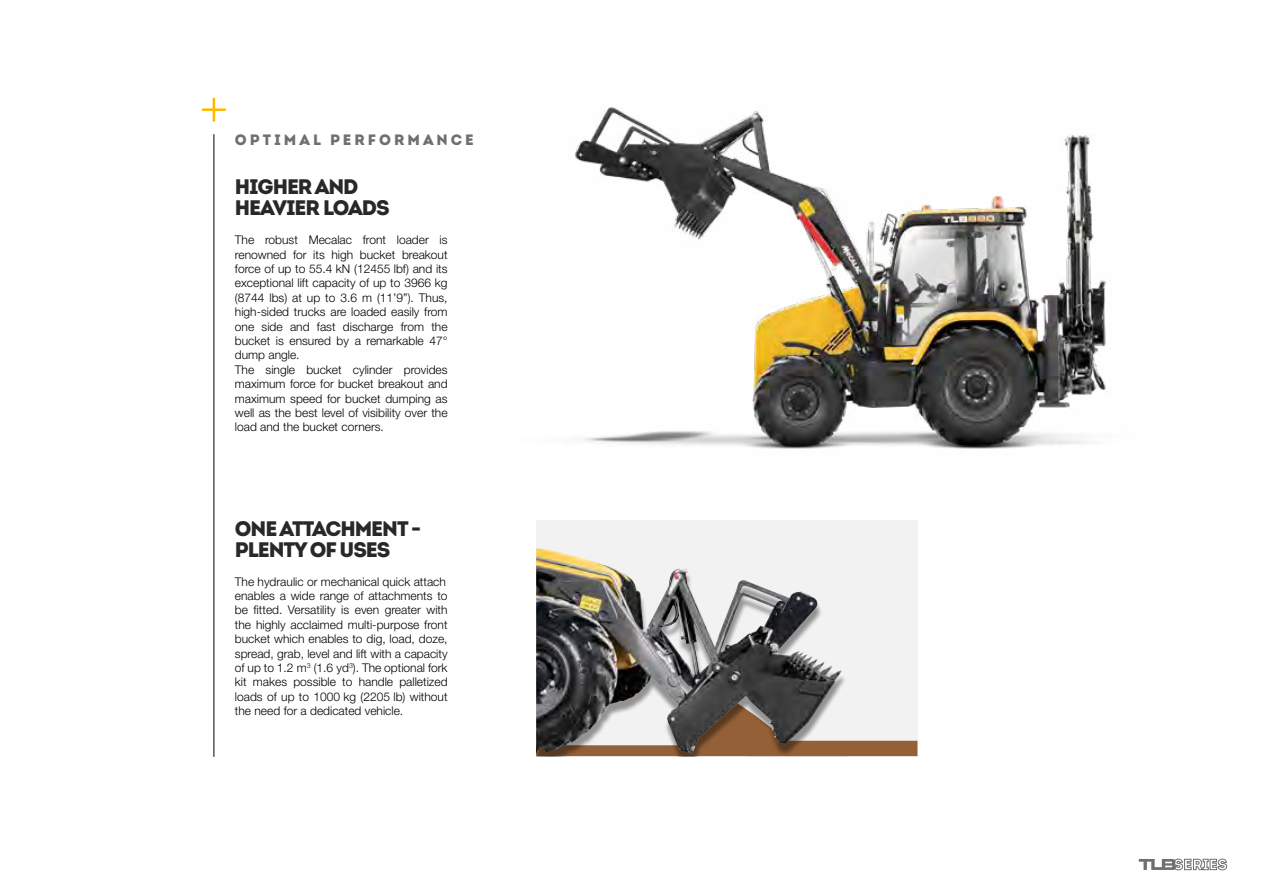
<style>
.page{position:relative;width:1263px;height:893px;background:#fff}
.page>*{position:absolute;margin:0;border:0;box-sizing:border-box;transform-origin:0 0}
.t1{font:900 21px/21px "Intro";letter-spacing:-.05em;color:#282827}
.t2{font:900 15px "Intro";letter-spacing:.2em;color:#706f6f}
.t3{font:300 12px/14.4px "Helvetica Neue LT Pro";color:#000}
</style>
<div class="page">
<svg style="left:202px;top:98px;width:24px;height:24px"></svg>
<hr style="left:214px;top:134px;width:1px;height:623px;background:#000">
<img style="left:575px;top:107px;width:536px;height:342px">
<div style="left:536px;top:520px;width:382px;height:236px;background:#f2f2f2"></div>
<div style="left:747px;top:741px;width:170px;height:15px;background:#936037"></div>
<div style="left:536px;top:553px;width:311px;height:204px;background:#000;opacity:.4"></div>
<img style="left:536px;top:650px;width:306px;height:104px">
<svg style="left:1139px;top:858px;width:88px;height:13px"></svg>
<p class="t2" style="left:235px;top:130px;width:240px">OPTIMAL PERFORMANCE</p>
<h1 class="t1" style="left:235px;top:176px;width:156px">HIGHER AND<br>HEAVIER LOADS</h1>
<p class="t3" style="left:235px;top:232px;width:214px">The robust Mecalac front loader is renowned for its high bucket breakout force of up to 55.4 kN (12455 lbf) and its exceptional lift capacity of up to 3966 kg (8744 lbs) at up to 3.6 m (11’9”). Thus, high-sided trucks are loaded easily from one side and fast discharge from the bucket is ensured by a remarkable 47° dump angle.<br>The single bucket cylinder provides maximum force for bucket breakout and maximum speed for bucket dumping as well as the best level of visibility over the load and the bucket corners.</p>
<h1 class="t1" style="left:235px;top:518px;width:188px">ONE ATTACHMENT -<br>PLENTY OF USES</h1>
<p class="t3" style="left:235px;top:574px;width:214px">The hydraulic or mechanical quick attach enables a wide range of attachments to be fitted. Versatility is even greater with the highly acclaimed multi-purpose front bucket which enables to dig, load, doze, spread, grab, level and lift with a capacity of up to 1.2 m<sup>3</sup> (1.6 yd<sup>3</sup>). The optional fork kit makes possible to handle palletized loads of up to 1000 kg (2205 lb) without the need for a dedicated vehicle.</p>
</div>
